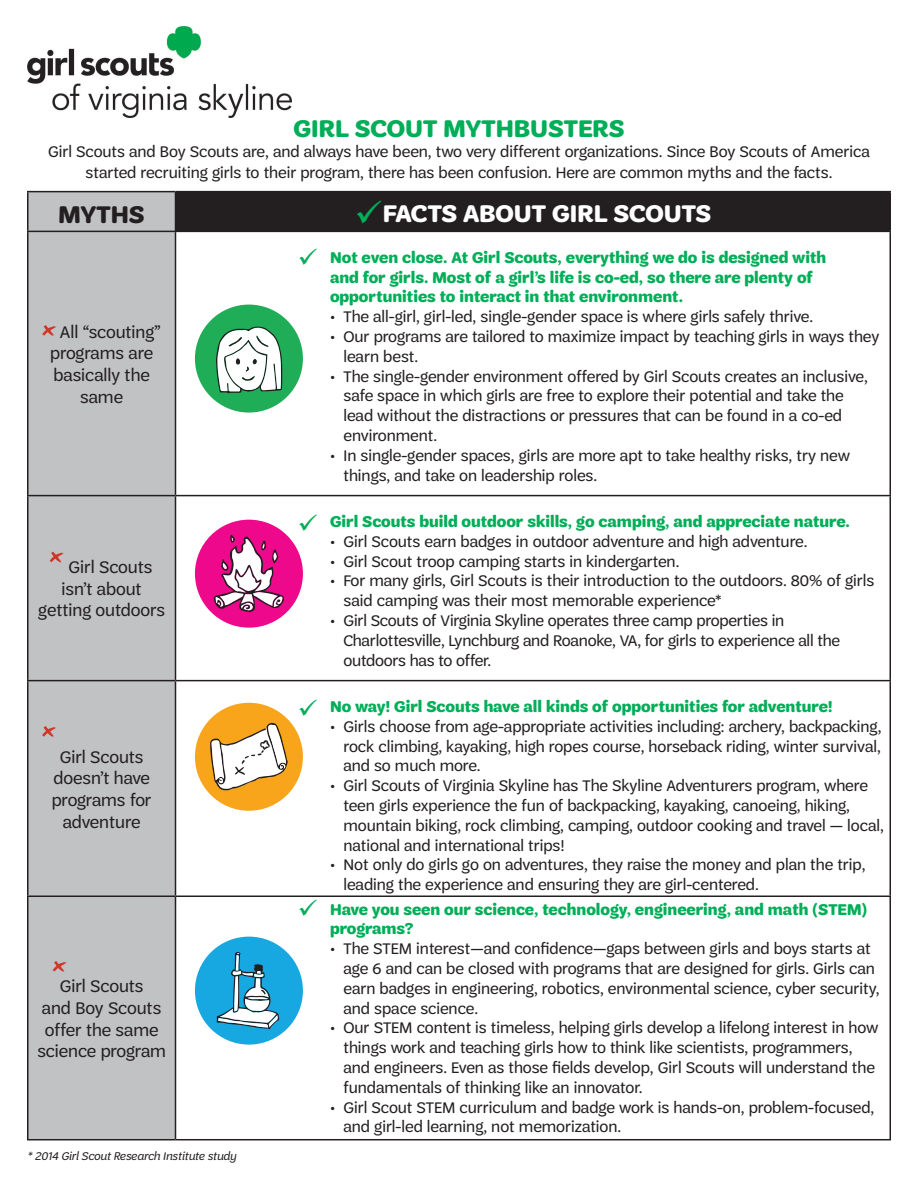
<style>
.page{position:relative;width:918px;height:1188px;background:#fff}
.page>*{position:absolute;margin:0;border:0;box-sizing:border-box;transform-origin:0 0}
.t1{font:700 25.5px "Trefoil Sans";color:#fff}
.t2{font:700 25.5px "Trefoil Sans";color:#00ae58}
.t3{font:700 25.5px "Trefoil Sans";color:#231f20}
.t4{font:18px/21.6px "Trefoil Sans";color:#231f20;text-align:center}
.t5{font:16.5px/19.8px "Trefoil Sans";color:#231f20}
.t6{font:700 16.5px/19.8px "Trefoil Sans";color:#00ae58}
.t7{font:italic 12px "Trefoil Sans";color:#231f20}
.s1{color:#00ae58}
</style>
<div class="page">
<div style="left:28px;top:192px;width:147px;height:947px;background:#c1c2c4"></div>
<div style="left:176px;top:192px;width:714px;height:39px;background:#231f20"></div>
<hr style="left:176px;top:191px;width:148px;height:1px;background:#231f20">
<hr style="left:324px;top:191px;width:567px;height:1px;background:#231f20">
<hr style="left:890px;top:192px;width:1px;height:39px;background:#231f20">
<hr style="left:324px;top:231px;width:567px;height:1px;background:#231f20">
<hr style="left:890px;top:232px;width:1px;height:263px;background:#231f20">
<hr style="left:324px;top:495px;width:567px;height:1px;background:#231f20">
<hr style="left:890px;top:496px;width:1px;height:184px;background:#231f20">
<hr style="left:324px;top:680px;width:567px;height:1px;background:#231f20">
<hr style="left:890px;top:681px;width:1px;height:215px;background:#231f20">
<hr style="left:324px;top:896px;width:567px;height:1px;background:#231f20">
<hr style="left:890px;top:897px;width:1px;height:242px;background:#231f20">
<hr style="left:324px;top:1139px;width:567px;height:1px;background:#231f20">
<hr style="left:27px;top:191px;width:149px;height:1px;background:#231f20">
<hr style="left:27px;top:192px;width:1px;height:39px;background:#231f20">
<hr style="left:175px;top:192px;width:1px;height:39px;background:#231f20">
<hr style="left:27px;top:231px;width:149px;height:1px;background:#231f20">
<hr style="left:27px;top:232px;width:1px;height:263px;background:#231f20">
<hr style="left:27px;top:495px;width:149px;height:1px;background:#231f20">
<hr style="left:27px;top:496px;width:1px;height:184px;background:#231f20">
<hr style="left:27px;top:680px;width:149px;height:1px;background:#231f20">
<hr style="left:27px;top:681px;width:1px;height:215px;background:#231f20">
<hr style="left:27px;top:896px;width:149px;height:1px;background:#231f20">
<hr style="left:27px;top:897px;width:1px;height:242px;background:#231f20">
<hr style="left:27px;top:1139px;width:149px;height:1px;background:#231f20">
<hr style="left:176px;top:231px;width:148px;height:1px;background:#231f20">
<hr style="left:175px;top:232px;width:1px;height:263px;background:#231f20">
<hr style="left:176px;top:495px;width:148px;height:1px;background:#231f20">
<hr style="left:175px;top:496px;width:1px;height:184px;background:#231f20">
<hr style="left:176px;top:680px;width:148px;height:1px;background:#231f20">
<hr style="left:175px;top:681px;width:1px;height:215px;background:#231f20">
<hr style="left:176px;top:896px;width:148px;height:1px;background:#231f20">
<hr style="left:175px;top:897px;width:1px;height:242px;background:#231f20">
<hr style="left:176px;top:1139px;width:148px;height:1px;background:#231f20">
<svg style="left:42px;top:325px;width:15px;height:11px"></svg>
<svg style="left:50px;top:552px;width:15px;height:11px"></svg>
<svg style="left:42px;top:726px;width:15px;height:11px"></svg>
<svg style="left:53px;top:961px;width:15px;height:11px"></svg>
<div style="left:195px;top:937px;width:108px;height:108px;background:#18a8e1;border-radius:50%"></div>
<svg style="left:217px;top:952px;width:62px;height:77px"></svg>
<div style="left:195px;top:703px;width:108px;height:108px;background:#f9a51b;border-radius:50%"></div>
<svg style="left:210px;top:723px;width:78px;height:68px"></svg>
<div style="left:195px;top:520px;width:108px;height:108px;background:#ed088c;border-radius:50%"></div>
<svg style="left:214px;top:534px;width:70px;height:78px"></svg>
<div style="left:195px;top:305px;width:108px;height:108px;background:#1fae57;border-radius:50%"></div>
<svg style="left:216px;top:327px;width:66px;height:66px;background:#c3d7ca"></svg>
<img style="left:27px;top:27px;width:264px;height:90px">
<p class="t2" style="left:293px;top:114px;width:333px">GIRL SCOUT MYTHBUSTERS</p>
<p class="t5" style="left:48px;top:140px;width:823px;line-height:21.6px;text-align:center">Girl Scouts and Boy Scouts are, and always have been, two very different organizations. Since Boy Scouts of America started recruiting girls to their program, there has been confusion. Here are common myths and the facts.</p>
<p class="t3" style="left:59px;top:200px;width:88px">MYTHS</p>
<p class="t1" style="left:355px;top:200px;width:358px"><span class="s1">✓</span>FACTS ABOUT GIRL SCOUTS</p>
<p class="t4" style="left:50px;top:321px;width:112px">All “scouting” programs are basically the same</p>
<p class="t4" style="left:69px;top:557px;width:85px">Girl Scouts</p>
<p class="t4" style="left:62px;top:578px;width:82px">isn’t about</p>
<p class="t4" style="left:38px;top:600px;width:128px">getting outdoors</p>
<p class="t4" style="left:52px;top:746px;width:101px">Girl Scouts doesn’t have programs for adventure</p>
<p class="t4" style="left:37px;top:976px;width:130px">Girl Scouts<br>and Boy Scouts offer the same science program</p>
<p class="t7" style="left:27px;top:1149px;width:211px">* 2014 Girl Scout Research Institute study</p>
<p class="t6" style="left:330px;top:247px;width:498px">Not even close. At Girl Scouts, everything we do is designed with and for girls. Most of a girl’s life is co-ed, so there are plenty of opportunities to interact in that environment.</p>
<p class="t5" style="left:330px;top:307px;width:485px">• The all-girl, girl-led, single-gender space is where girls safely thrive.</p>
<p class="t5" style="left:344px;top:327px;width:538px;text-indent:-14px">• Our programs are tailored to maximize impact by teaching girls in ways they learn best.</p>
<p class="t5" style="left:344px;top:366px;width:526px;text-indent:-14px">• The single-gender environment offered by Girl Scouts creates an inclusive, safe space in which girls are free to explore their potential and take the lead without the distractions or pressures that can be found in a co-ed environment.</p>
<p class="t5" style="left:344px;top:445px;width:508px;text-indent:-14px">• In single-gender spaces, girls are more apt to take healthy risks, try new things, and take on leadership roles.</p>
<p class="t6" style="left:330px;top:512px;width:521px">Girl Scouts build outdoor skills, go camping, and appreciate nature.</p>
<p class="t5" style="left:330px;top:531px;width:479px">• Girl Scouts earn badges in outdoor adventure and high adventure.</p>
<p class="t5" style="left:330px;top:551px;width:351px">• Girl Scout troop camping starts in kindergarten.</p>
<p class="t5" style="left:344px;top:571px;width:532px;text-indent:-14px">• For many girls, Girl Scouts is their introduction to the outdoors. 80% of girls said camping was their most memorable experience*</p>
<p class="t5" style="left:344px;top:611px;width:498px;text-indent:-14px">• Girl Scouts of Virginia Skyline operates three camp properties in<br>Charlottesville, Lynchburg and Roanoke, VA, for girls to experience all the outdoors has to offer.</p>
<p class="t6" style="left:330px;top:697px;width:504px">No way! Girl Scouts have all kinds of opportunities for adventure!</p>
<p class="t5" style="left:344px;top:717px;width:539px;text-align:justify;text-indent:-14px">• Girls choose from age-appropriate activities including: archery, backpacking, rock climbing, kayaking, high ropes course, horseback riding, winter survival, and so much more.</p>
<p class="t5" style="left:344px;top:776px;width:542px;text-indent:-14px">• Girl Scouts of Virginia Skyline has The Skyline Adventurers program, where teen girls experience the fun of backpacking, kayaking, canoeing, hiking, mountain biking, rock climbing, camping, outdoor cooking and travel — local, national and international trips!</p>
<p class="t5" style="left:344px;top:855px;width:524px;text-indent:-14px">• Not only do girls go on adventures, they raise the money and plan the trip, leading the experience and ensuring they are girl-centered.</p>
<p class="t6" style="left:330px;top:899px;width:539px">Have you seen our science, technology, engineering, and math (STEM) programs?</p>
<p class="t5" style="left:344px;top:939px;width:537px;text-indent:-14px">• The STEM interest—and confidence—gaps between girls and boys starts at age 6 and can be closed with programs that are designed for girls. Girls can earn badges in engineering, robotics, environmental science, cyber security, and space science.</p>
<p class="t5" style="left:344px;top:1018px;width:536px;text-indent:-14px">• Our STEM content is timeless, helping girls develop a lifelong interest in how things work and teaching girls how to think like scientists, programmers, and engineers. Even as those fields develop, Girl Scouts will understand the fundamentals of thinking like an innovator.</p>
<p class="t5" style="left:344px;top:1097px;width:532px;text-indent:-14px">• Girl Scout STEM curriculum and badge work is hands-on, problem-focused, and girl-led learning, not memorization.</p>
</div>
